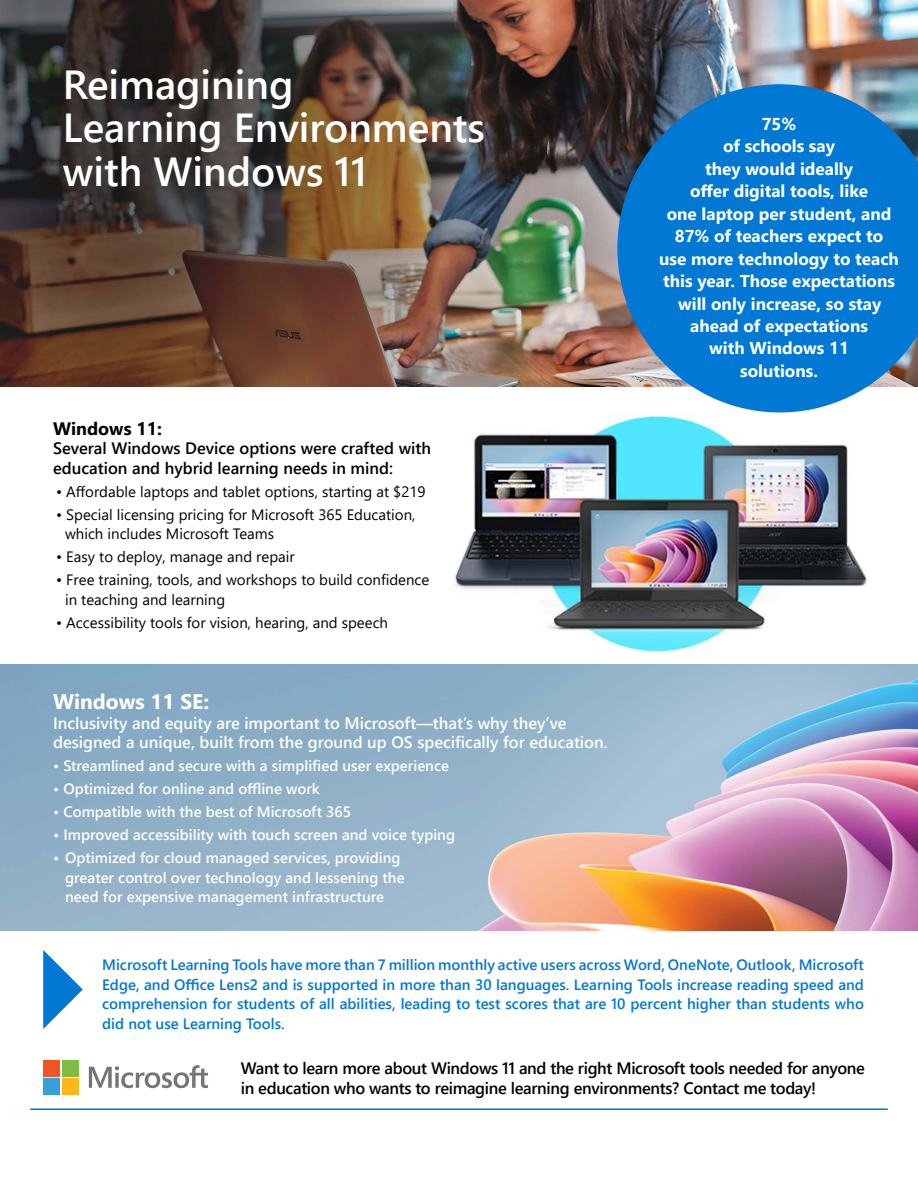
<style>
.page{position:relative;width:918px;height:1188px;background:#fff}
.page>*{position:absolute;margin:0;border:0;box-sizing:border-box;transform-origin:0 0}
.t1{font:600 40.5px/43.5px "Segoe UI";color:#fff}
.t2{font:700 21px "Segoe UI";color:#fff}
.t3{font:700 18px "Segoe UI";color:#000}
.t4{font:700 17.1px/22.5px "Segoe UI";color:#fff;text-align:center}
.t5{font:600 16.5px/19.5px "Segoe UI";letter-spacing:-.02em;color:#000}
.t6{font:600 16.5px/19.5px "Segoe UI";color:#fff}
.t7{font:600 16.5px/19.5px "Segoe UI";color:#000}
.t8{font:600 15px/19.5px "Segoe UI";color:#0178d4;text-align:justify}
.t9{font:600 15px/19.5px "Segoe UI";color:#fff}
.t10{font:15px/19.5px "Segoe UI";color:#000}
</style>
<div class="page">
<img style="left:0;top:0;width:918px;height:387px">
<img style="left:405px;top:412px;width:507px;height:253px">
<svg style="left:617px;top:84px;width:301px;height:328px;background:#1c7dc9"></svg>
<img style="left:0;top:665px;width:918px;height:266px">
<hr style="left:30px;top:1108px;width:858px;height:2px;background:#0178d4">
<svg style="left:43px;top:950px;width:40px;height:79px"></svg>
<svg style="left:89px;top:1065px;width:119px;height:23px"></svg>
<div style="left:43px;top:1060px;width:17px;height:16px;background:#f05326"></div>
<div style="left:62px;top:1060px;width:16px;height:16px;background:#80bc41"></div>
<div style="left:43px;top:1078px;width:17px;height:17px;background:#36a0da"></div>
<div style="left:62px;top:1078px;width:16px;height:17px;background:#fcb818"></div>
<h1 class="t1" style="left:63px;top:59px;width:424px">Reimagining<br>Learning Environments with Windows 11</h1>
<p class="t3" style="left:53px;top:411px;width:111px">Windows 11:</p>
<p class="t7" style="left:53px;top:437px;width:380px">Several Windows Device options were crafted with education and hybrid learning needs in mind:</p>
<p class="t10" style="left:56px;top:480px;width:371px">• Affordable laptops and tablet options, starting at $219</p>
<p class="t10" style="left:65px;top:503px;width:352px;text-indent:-9px">• Special licensing pricing for Microsoft 365 Education, which includes Microsoft Teams</p>
<p class="t10" style="left:56px;top:546px;width:240px">• Easy to deploy, manage and repair</p>
<p class="t10" style="left:65px;top:569px;width:366px;text-indent:-9px">• Free training, tools, and workshops to build confidence in teaching and learning</p>
<p class="t10" style="left:56px;top:611px;width:333px">• Accessibility tools for vision, hearing, and speech</p>
<h2 class="t2" style="left:53px;top:682px;width:157px">Windows 11 SE:</h2>
<p class="t6" style="left:53px;top:712px;width:556px">Inclusivity and equity are important to Microsoft—that’s why they’ve designed a unique, built from the ground up OS specifically for education.</p>
<p class="t9" style="left:53px;top:755px;width:397px">• Streamlined and secure with a simplified user experience</p>
<p class="t9" style="left:53px;top:778px;width:268px">• Optimized for online and offline work</p>
<p class="t9" style="left:53px;top:801px;width:300px">• Compatible with the best of Microsoft 365</p>
<p class="t9" style="left:53px;top:824px;width:404px">• Improved accessibility with touch screen and voice typing</p>
<p class="t9" style="left:65px;top:847px;width:341px;text-indent:-12px">• Optimized for cloud managed services, providing greater control over technology and lessening the need for expensive management infrastructure</p>
<p class="t4" style="left:659px;top:111px;width:241px">75%<br>of schools say<br>they would ideally<br>offer digital tools, like<br>one laptop per student, and<br>87% of teachers expect to use more technology to teach this year. Those expectations will only increase, so stay ahead of expectations<br>with Windows 11<br>solutions.</p>
<p class="t8" style="left:102px;top:954px;width:763px">Microsoft Learning Tools have more than 7 million monthly active users across Word, OneNote, Outlook, Microsoft Edge, and Office Lens2 and is supported in more than 30 languages. Learning Tools increase reading speed and comprehension for students of all abilities, leading to test scores that are 10 percent higher than students who did not use Learning Tools.</p>
<p class="t5" style="left:241px;top:1057px;width:626px">Want to learn more about Windows 11 and the right Microsoft tools needed for anyone in education who wants to reimagine learning environments? Contact me today!</p>
</div>
